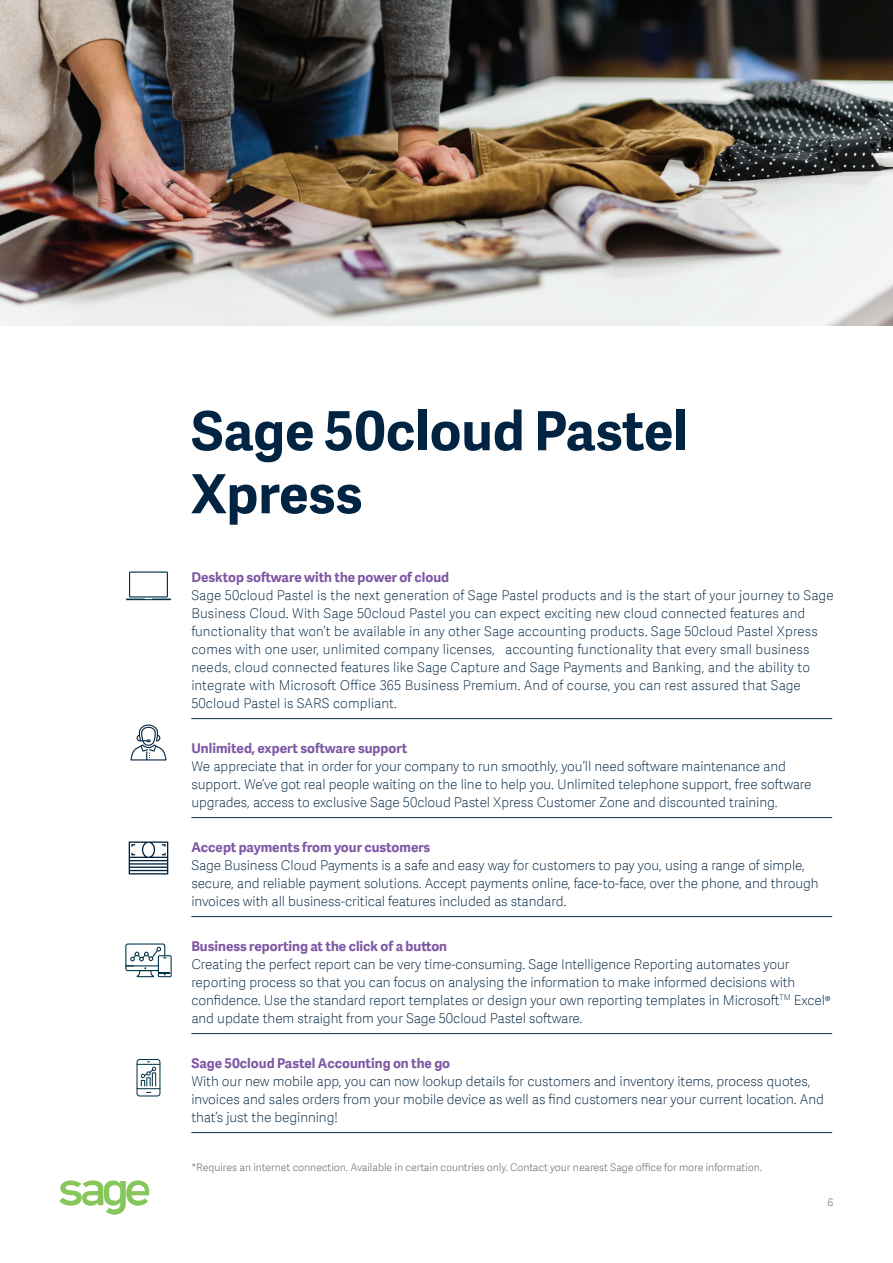
<style>
.page{position:relative;width:893px;height:1263px;background:#fff}
.page>*{position:absolute;margin:0;border:0;box-sizing:border-box;transform-origin:0 0}
.t1{font:700 54px/63px "Adelle Sans SAGE";color:#002442}
.t2{font:13.5px/18px "Adelle Sans SAGE Th";letter-spacing:-.005em;color:#002442}
.t3{font:700 13.5px "Adelle Sans SAGE";color:#7f58a4}
.t4{font:10.5px "Adelle Sans SAGE Lt";letter-spacing:-.005em;color:#787d83}
</style>
<div class="page">
<svg style="left:59px;top:1181px;width:91px;height:34px"></svg>
<svg style="left:126px;top:571px;width:45px;height:29px"></svg>
<svg style="left:125px;top:944px;width:47px;height:33px"></svg>
<svg style="left:136px;top:1059px;width:24px;height:37px"></svg>
<hr style="left:191px;top:718px;width:641px;height:1px;background:#033348">
<hr style="left:191px;top:817px;width:641px;height:1px;background:#033348">
<hr style="left:191px;top:916px;width:641px;height:1px;background:#033348">
<hr style="left:191px;top:1033px;width:641px;height:1px;background:#033348">
<hr style="left:191px;top:1132px;width:641px;height:1px;background:#033348">
<svg style="left:130px;top:724px;width:36px;height:37px"></svg>
<img style="left:0;top:0;width:892px;height:326px">
<svg style="left:129px;top:842px;width:39px;height:32px"></svg>
<h1 class="t1" style="left:191px;top:397px;width:498px">Sage 50cloud Pastel<br>Xpress</h1>
<p class="t3" style="left:191px;top:567px;width:259px">Desktop software with the power of cloud</p>
<p class="t2" style="left:191px;top:585px;width:643px">Sage 50cloud Pastel is the next generation of Sage Pastel products and is the start of your journey to Sage Business Cloud. With Sage 50cloud Pastel you can expect exciting new cloud connected features and functionality that won’t be available in any other Sage accounting products. Sage 50cloud Pastel Xpress comes with one user, unlimited company licenses, accounting functionality that every small business needs, cloud connected features like Sage Capture and Sage Payments and Banking, and the ability to integrate with Microsoft Office 365 Business Premium. And of course, you can rest assured that Sage 50cloud Pastel is SARS compliant.</p>
<p class="t3" style="left:191px;top:738px;width:217px">Unlimited, expert software support</p>
<p class="t2" style="left:191px;top:756px;width:621px">We appreciate that in order for your company to run smoothly, you’ll need software maintenance and support. We’ve got real people waiting on the line to help you. Unlimited telephone support, free software upgrades, access to exclusive Sage 50cloud Pastel Xpress Customer Zone and discounted training.</p>
<p class="t3" style="left:191px;top:837px;width:240px">Accept payments from your customers</p>
<p class="t2" style="left:191px;top:855px;width:628px">Sage Business Cloud Payments is a safe and easy way for customers to pay you, using a range of simple, secure, and reliable payment solutions. Accept payments online, face-to-face, over the phone, and through invoices with all business-critical features included as standard.</p>
<p class="t3" style="left:191px;top:936px;width:257px">Business reporting at the click of a button</p>
<p class="t2" style="left:191px;top:954px;width:641px">Creating the perfect report can be very time-consuming. Sage Intelligence Reporting automates your reporting process so that you can focus on analysing the information to make informed decisions with confidence. Use the standard report templates or design your own reporting templates in Microsoft<sup>TM</sup> Excel® and update them straight from your Sage 50cloud Pastel software.</p>
<p class="t3" style="left:191px;top:1053px;width:260px">Sage 50cloud Pastel Accounting on the go</p>
<p class="t2" style="left:191px;top:1071px;width:634px">With our new mobile app, you can now lookup details for customers and inventory items, process quotes, invoices and sales orders from your mobile device as well as find customers near your current location. And that’s just the beginning!</p>
<p class="t4" style="left:191px;top:1160px;width:572px">*Requires an internet connection. Available in certain countries only. Contact your nearest Sage office for more information.</p>
<p class="t4" style="left:827px;top:1195px;width:7px">6</p>
</div>
